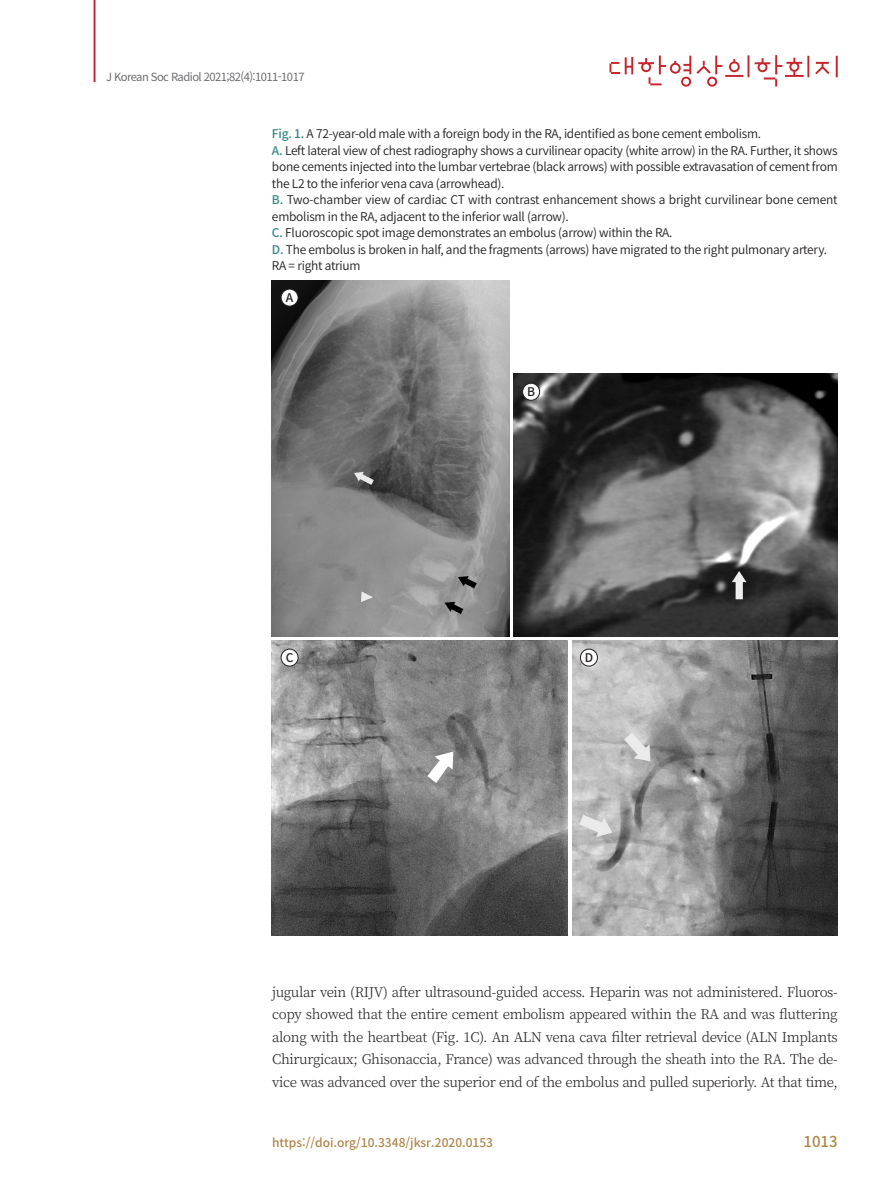
<style>
.page{position:relative;width:893px;height:1191px;background:#fff}
.page>*{position:absolute;margin:0;border:0;box-sizing:border-box;transform-origin:0 0}
.t1{font:500 15px "Noto Sans CJ Kkr";color:#b08548}
.t2{font:300 13.5px/22.5px "Noto Serif CJ Kkr";letter-spacing:-.03em;color:#231f20;text-align:justify}
.t3{font:600 12px/16.5px "Noto Sans CJ Kkr";letter-spacing:-.02em;color:#231f20}
.t4{font:500 12px "Noto Sans CJ Kkr";color:#b08548}
.t5{font:500 12px "Noto Sans CJ Kkr";color:#231f20}
.t6{font:11.25px "Noto Sans CJ Kkr";letter-spacing:-.05em;color:#6c6d70}
.s1{font-weight:500;color:#328886}
</style>
<div class="page">
<hr style="left:94px;top:0;width:1px;height:82px;background:#c8242b">
<svg style="left:609px;top:55px;width:229px;height:32px"></svg>
<img style="left:272px;top:280px;width:237px;height:356px">
<img style="left:514px;top:374px;width:324px;height:262px">
<img style="left:272px;top:640px;width:296px;height:296px">
<img style="left:572px;top:640px;width:266px;height:296px">
<div style="left:281px;top:289px;width:17px;height:17px;background:#fff;border-radius:50%"></div>
<div style="left:281px;top:289px;width:17px;height:17px;border:1px solid #231f20;border-radius:50%"></div>
<div style="left:281px;top:649px;width:17px;height:17px;background:#fff;border-radius:50%"></div>
<div style="left:281px;top:649px;width:17px;height:17px;border:1px solid #231f20;border-radius:50%"></div>
<div style="left:580px;top:649px;width:17px;height:17px;background:#fff;border-radius:50%"></div>
<div style="left:580px;top:649px;width:18px;height:17px;border:1px solid #231f20;border-radius:50%"></div>
<div style="left:523px;top:383px;width:17px;height:17px;background:#fff;border-radius:50%"></div>
<div style="left:522px;top:383px;width:18px;height:17px;border:1px solid #231f20;border-radius:50%"></div>
<svg style="left:427px;top:751px;width:26px;height:32px"></svg>
<p class="t6" style="left:106px;top:70px;width:200px">J Korean Soc Radiol 2021;82(4):1011-1017</p>
<p class="t3" style="left:272px;top:126px;width:567px"><span class="s1">Fig. 1.</span> A 72-year-old male with a foreign body in the RA, identified as bone cement embolism.<br><span class="s1">A.</span> Left lateral view of chest radiography shows a curvilinear opacity (white arrow) in the RA. Further, it shows bone cements injected into the lumbar vertebrae (black arrows) with possible extravasation of cement from the L2 to the inferior vena cava (arrowhead).<br><span class="s1">B.</span> Two-chamber view of cardiac CT with contrast enhancement shows a bright curvilinear bone cement embolism in the RA, adjacent to the inferior wall (arrow).<br><span class="s1">C.</span> Fluoroscopic spot image demonstrates an embolus (arrow) within the RA.<br><span class="s1">D.</span> The embolus is broken in half, and the fragments (arrows) have migrated to the right pulmonary artery.<br>RA = right atrium</p>
<p class="t5" style="left:286px;top:291px;width:9px">A</p>
<p class="t5" style="left:527px;top:385px;width:10px">B</p>
<p class="t5" style="left:286px;top:651px;width:9px">C</p>
<p class="t5" style="left:585px;top:651px;width:10px">D</p>
<p class="t2" style="left:272px;top:980px;width:567px">jugular vein (RIJV) after ultrasound-guided access. Heparin was not administered. Fluoros&shy;copy showed that the entire cement embolism appeared within the RA and was fluttering along with the heartbeat (Fig. 1C). An ALN vena cava filter retrieval device (ALN Implants Chirurgicaux; Ghisonaccia, France) was advanced through the sheath into the RA. The de&shy;vice was advanced over the superior end of the embolus and pulled superiorly. At that time,</p>
<p class="t4" style="left:272px;top:1135px;width:222px">https://doi.org/10.3348/jksr.2020.0153</p>
<p class="t1" style="left:803px;top:1132px;width:36px">1013</p>
</div>
